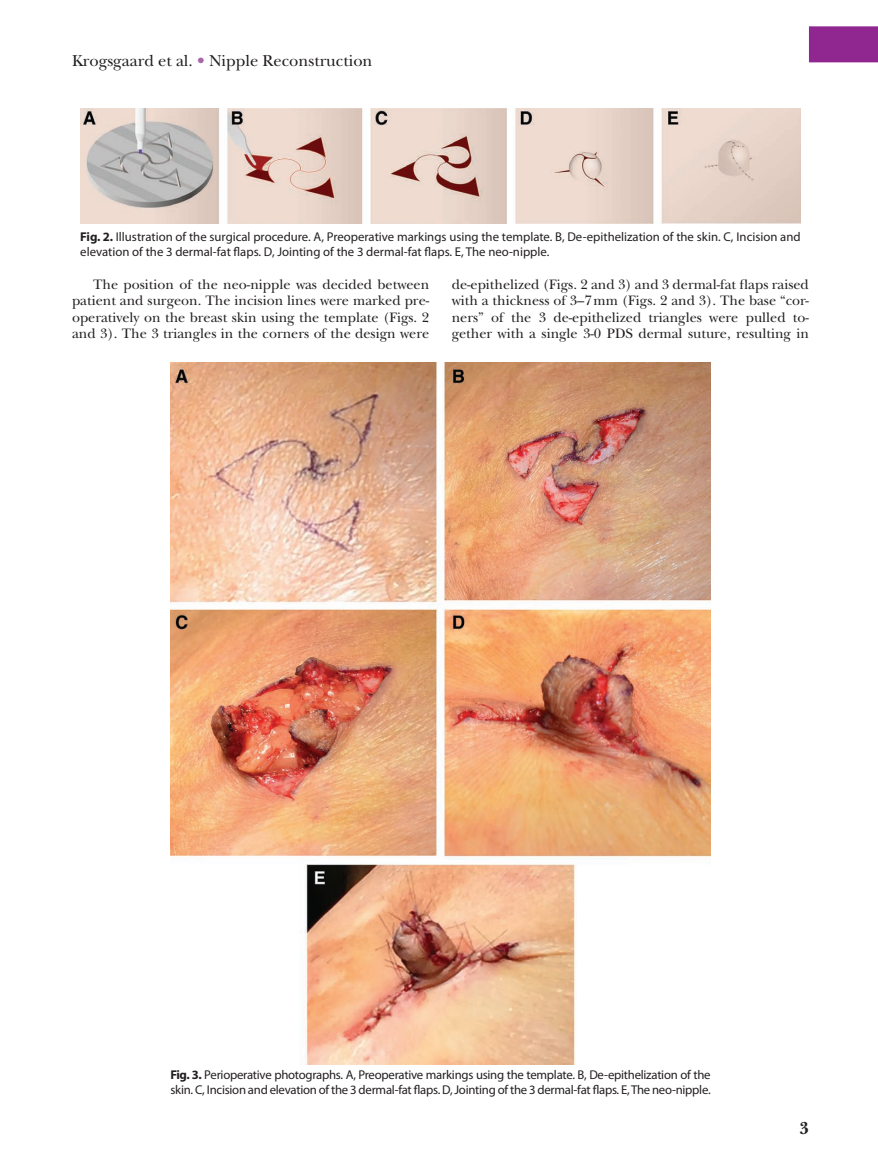
<style>
.page{position:relative;width:878px;height:1175px;background:#fff}
.page>*{position:absolute;margin:0;border:0;box-sizing:border-box;transform-origin:0 0}
.t1{font:700 18px "New Baskerville";color:#231f20}
.t2{font:16.5px "New Baskerville";color:#231f20}
.t3{font:14.25px/16.5px "New Baskerville";color:#231f20;text-align:justify}
.t4{font:12.75px/15px "Myriad Pro";letter-spacing:-.01em;color:#231f20}
.s1{color:#a966aa}
.s2{font-weight:700}
</style>
<div class="page">
<div style="left:808px;top:26px;width:70px;height:36px;background:#90268f"></div>
<img style="left:80px;top:108px;width:720px;height:115px">
<img style="left:170px;top:363px;width:540px;height:701px">
<p class="t2" style="left:72px;top:51px;width:302px">Krogsgaard et al. <span class="s1">•</span> Nipple Reconstruction</p>
<p class="t4" style="left:80px;top:229px;width:721px"><span class="s2">Fig. 2.</span> I llustration of the surgical procedure. A, Preoperative markings using the template. B, De-epithelization of the skin. C, I ncision and elevation of the 3 dermal-fat flaps. D, Jointing of the 3 dermal-fat flaps. E, The neo-nipple.</p>
<p class="t3" style="left:72px;top:276px;width:359px;text-indent:21px">The position of the neo-nipple was decided between patient and surgeon. The incision lines were marked pre&shy;operatively on the breast skin using the template (Figs. 2 and 3). The 3 triangles in the corners of the design were</p>
<p class="t3" style="left:452px;top:276px;width:359px">de-epithelized (Figs. 2 and 3) and 3 dermal-fat flaps raised with a thickness of 3–7mm (Figs. 2 and 3). The base “cor&shy;ners” of the 3 de-epithelized triangles were pulled to&shy;gether with a single 3-0 PDS dermal suture, resulting in</p>
<p class="t4" style="left:170px;top:1067px;width:542px"><span class="s2">Fig. 3.</span> Perioperative photographs. A, Preoperative markings using the template. B, De-epithelization of the skin. C, I ncision and elevation of the 3 dermal-fat flaps. D, Jointing of the 3 dermal-fat flaps. E, The neo-nipple.</p>
<h1 class="t1" style="left:799px;top:1118px;width:11px">3</h1>
</div>
